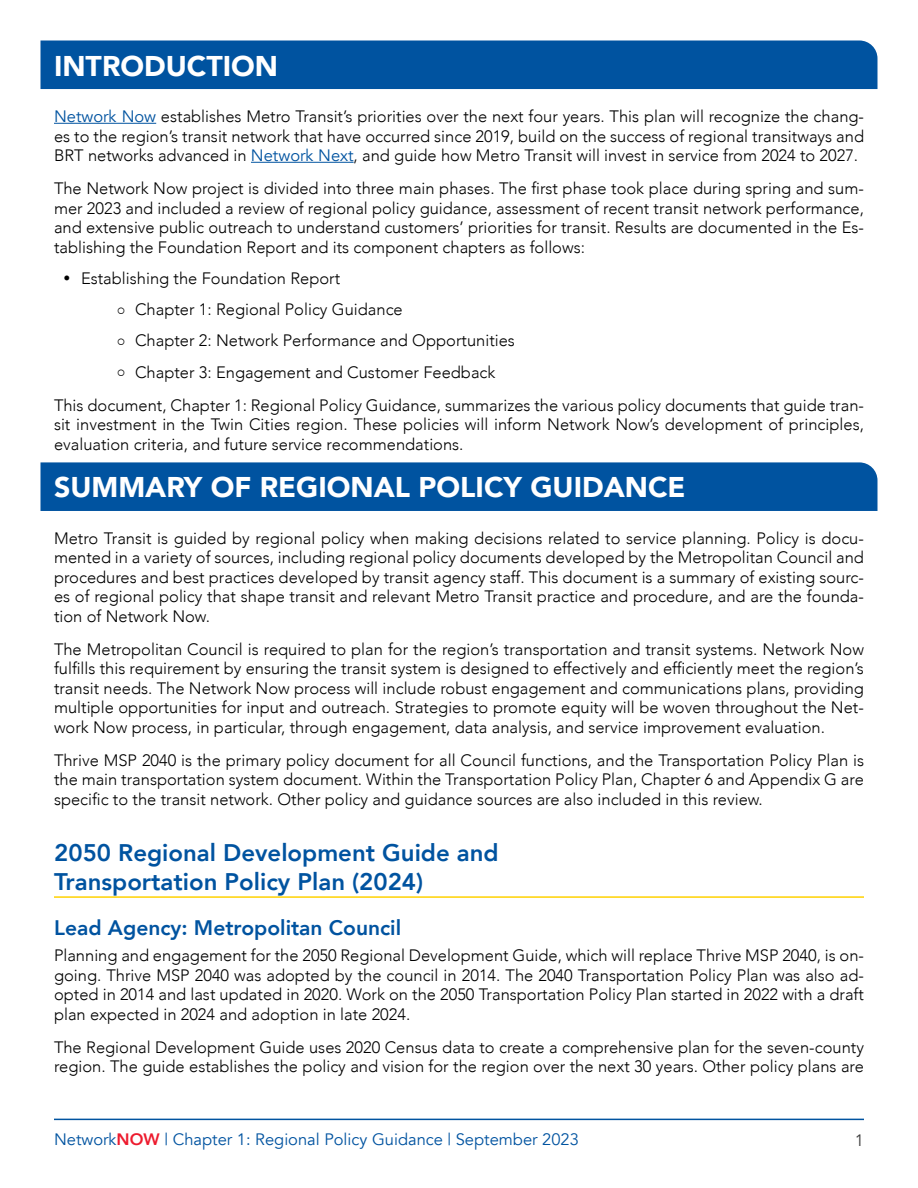
<style>
.page{position:relative;width:918px;height:1188px;background:#fff}
.page>*{position:absolute;margin:0;border:0;box-sizing:border-box;transform-origin:0 0}
.Heading_1{font:900 28.5px "Avenir LT Com";color:#fff}
.Heading_2{font:800 24px/28.8px "Avenir LT Com";color:#0053a0}
.Heading_3{font:800 21px "Avenir LT Com";color:#0053a0}
.t1{font:300 16.5px/19.5px "Avenir LT Com";color:#000;text-align:justify}
.t2{font:16.5px "Avenir LT Com";color:#0053a0}
.t3{font:16.5px "Avenir LT Com";color:#404040}
.s1{font-weight:400;color:#0053a0}
.s2{font-weight:800;color:#ed1b2e}
</style>
<div class="page">
<hr style="left:54px;top:1119px;width:810px;height:1px;background:#0053a0">
<div style="left:40px;top:40px;width:838px;height:49px;background:#0053a0"></div>
<hr style="left:54px;top:123px;width:102px;height:1px;background:#0053a0">
<hr style="left:251px;top:162px;width:103px;height:1px;background:#0053a0">
<div style="left:40px;top:462px;width:838px;height:49px;background:#0053a0"></div>
<hr style="left:54px;top:896px;width:810px;height:2px;background:#ffd200">
<p class="Heading_1" style="left:54px;top:48px;width:226px">INTRODUCTION</p>
<p class="t1" style="left:54px;top:107px;width:812px"><span class="s1">Network Now</span> establishes Metro Transit’s priorities over the next four years. This plan will recognize the chang&shy;es to the region’s transit network that have occurred since 2019, build on the success of regional transitways and BRT networks advanced in <span class="s1">Network Next</span>, and guide how Metro Transit will invest in service from 2024 to 2027.</p>
<p class="t1" style="left:54px;top:179px;width:812px">The Network Now project is divided into three main phases. The first phase took place during spring and sum&shy;mer 2023 and included a review of regional policy guidance, assessment of recent transit network performance, and extensive public outreach to understand customers’ priorities for transit. Results are documented in the Es&shy;tablishing the Foundation Report and its component chapters as follows:</p>
<p class="t1" style="left:63px;top:268px;width:279px">• Establishing the Foundation Report</p>
<p class="t1" style="left:117px;top:300px;width:287px">○ Chapter 1: Regional Policy Guidance</p>
<p class="t1" style="left:117px;top:331px;width:399px">○ Chapter 2: Network Performance and Opportunities</p>
<p class="t1" style="left:117px;top:362px;width:380px">○ Chapter 3: Engagement and Customer Feedback</p>
<p class="t1" style="left:54px;top:395px;width:812px">This document, Chapter 1: Regional Policy Guidance, summarizes the various policy documents that guide tran&shy;sit investment in the Twin Cities region. These policies will inform Network Now’s development of principles, evaluation criteria, and future service recommendations.</p>
<p class="Heading_1" style="left:54px;top:470px;width:633px">SUMMARY OF REGIONAL POLICY GUIDANCE</p>
<p class="t1" style="left:54px;top:529px;width:812px">Metro Transit is guided by regional policy when making decisions related to service planning. Policy is docu&shy;mented in a variety of sources, including regional policy documents developed by the Metropolitan Council and procedures and best practices developed by transit agency staff. This document is a summary of existing sourc&shy;es of regional policy that shape transit and relevant Metro Transit practice and procedure, and are the founda&shy;tion of Network Now.</p>
<p class="t1" style="left:54px;top:640px;width:812px">The Metropolitan Council is required to plan for the region’s transportation and transit systems. Network Now fulfills this requirement by ensuring the transit system is designed to effectively and efficiently meet the region’s transit needs. The Network Now process will include robust engagement and communications plans, providing multiple opportunities for input and outreach. Strategies to promote equity will be woven throughout the Net&shy;work Now process, in particular, through engagement, data analysis, and service improvement evaluation.</p>
<p class="t1" style="left:54px;top:751px;width:812px">Thrive MSP 2040 is the primary policy document for all Council functions, and the Transportation Policy Plan is the main transportation system document. Within the Transportation Policy Plan, Chapter 6 and Appendix G are specific to the transit network. Other policy and guidance sources are also included in this review.</p>
<p class="Heading_2" style="left:54px;top:838px;width:446px">2050 Regional Development Guide and<br>Transportation Policy Plan (2024)</p>
<p class="Heading_3" style="left:54px;top:915px;width:348px">Lead Agency: Metropolitan Council</p>
<p class="t1" style="left:54px;top:946px;width:812px">Planning and engagement for the 2050 Regional Development Guide, which will replace Thrive MSP 2040, is on&shy;going. Thrive MSP 2040 was adopted by the council in 2014. The 2040 Transportation Policy Plan was also ad&shy;opted in 2014 and last updated in 2020. Work on the 2050 Transportation Policy Plan started in 2022 with a draft plan expected in 2024 and adoption in late 2024.</p>
<p class="t1" style="left:54px;top:1037px;width:812px">The Regional Development Guide uses 2020 Census data to create a comprehensive plan for the seven-county region. The guide establishes the policy and vision for the region over the next 30 years. Other policy plans are</p>
<p class="t2" style="left:54px;top:1130px;width:526px">Network<span class="s2">NOW</span> | Chapter 1: Regional Policy Guidance | September 2023</p>
<p class="t3" style="left:855px;top:1130px;width:11px">1</p>
</div>
